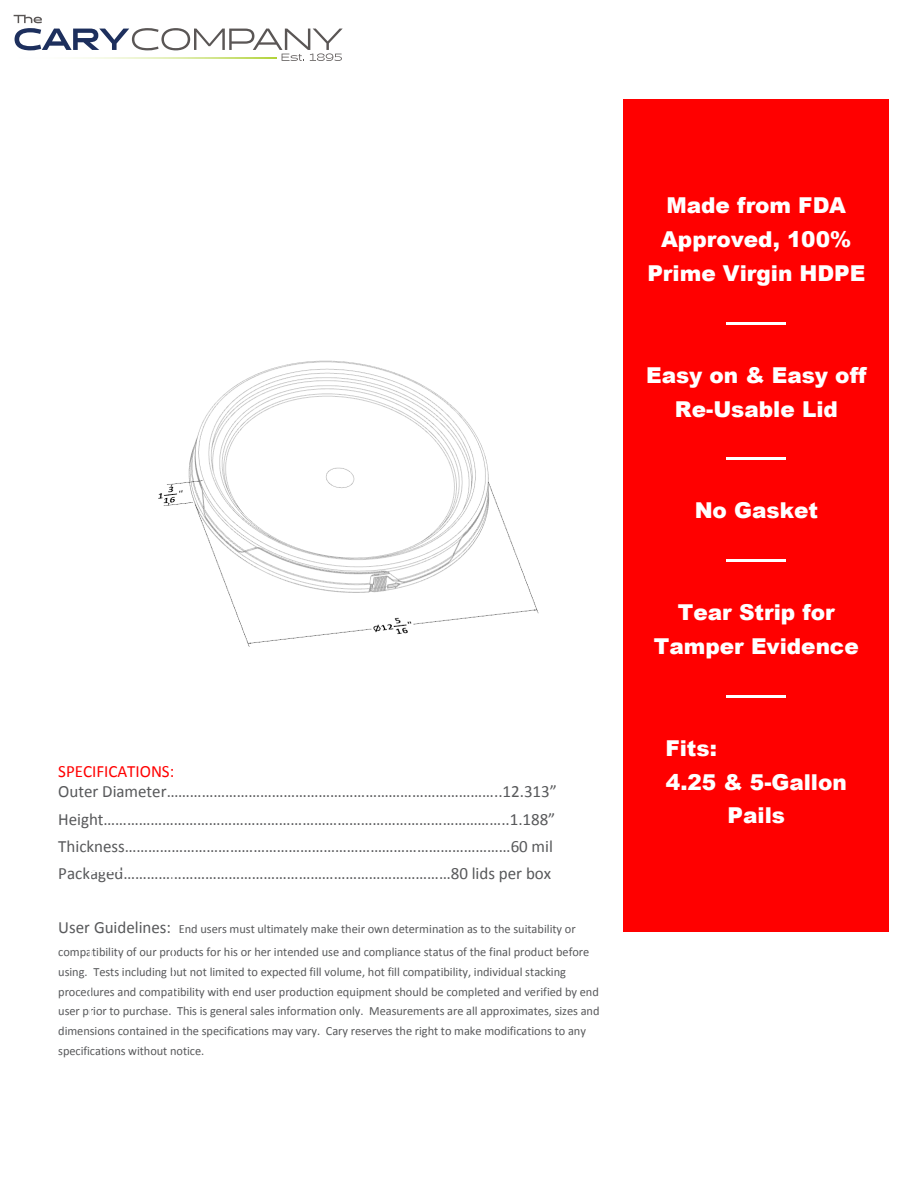
<style>
.page{position:relative;width:918px;height:1188px;background:#fff}
.page>*{position:absolute;margin:0;border:0;box-sizing:border-box;transform-origin:0 0}
.t1{font:900 21.9px/33.9px "Arial";color:#fff;text-align:center}
.t2{font:17.25px/27.2px "Calibri";color:#58595b}
.t3{font:17.25px "Calibri";color:#f00}
.t4{font:12.45px/19.8px "Calibri";letter-spacing:-.005em;color:#58595b}
.s1{font-size:17.25px}
</style>
<div class="page">
<div style="left:623px;top:99px;width:266px;height:833px;background:#f00"></div>
<hr style="left:726px;top:322px;width:60px;height:2px;background:#fff">
<hr style="left:726px;top:458px;width:60px;height:2px;background:#fff">
<hr style="left:726px;top:559px;width:60px;height:3px;background:#fff">
<hr style="left:726px;top:695px;width:60px;height:2px;background:#fff">
<img style="left:158px;top:360px;width:381px;height:287px">
<svg style="left:14px;top:15px;width:329px;height:46px"></svg>
<svg style="left:15px;top:57px;width:262px;height:2px"></svg>
<h2 class="t3" style="left:58px;top:760px;width:118px">SPECIFICATIONS:</h2>
<h2 class="t2" style="left:58px;top:778px;width:500px">Outer Diameter…………………………………………………………………………..12.313” Height…………………………………………………………………………………………..1.188” Thickness………………………………………………………………………………………60 mil Packaged…………………………………………………………………………80 lids per box</h2>
<p class="t4" style="left:58px;top:917px;width:533px;line-height:22.8px"><span class="s1">User Guidelines:</span> End users must ultimately make their own determination as to the suitability or compatibility of our products for his or her intended use and compliance status of the final product before</p>
<p class="t4" style="left:58px;top:962px;width:543px">using. Tests including but not limited to expected fill volume, hot fill compatibility, individual stacking procedures and compatibility with end user production equipment should be completed and verified by end user prior to purchase. This is general sales information only. Measurements are all approximates, sizes and dimensions contained in the specifications may vary. Cary reserves the right to make modifications to any specifications without notice.</p>
<h1 class="t1" style="left:647px;top:188px;width:219px">Made from FDA<br>Approved, 100%<br>Prime Virgin HDPE</h1>
<h1 class="t1" style="left:646px;top:357px;width:222px">Easy on &amp; Easy off<br>Re-Usable Lid</h1>
<h1 class="t1" style="left:695px;top:493px;width:125px">No Gasket</h1>
<h1 class="t1" style="left:654px;top:595px;width:206px">Tear Strip for<br>Tamper Evidence</h1>
<h1 class="t1" style="left:665px;top:730px;width:53px">Fits:</h1>
<h1 class="t1" style="left:666px;top:764px;width:183px">4.25 &amp; 5-Gallon</h1>
<h1 class="t1" style="left:728px;top:798px;width:59px">Pails</h1>
</div>
